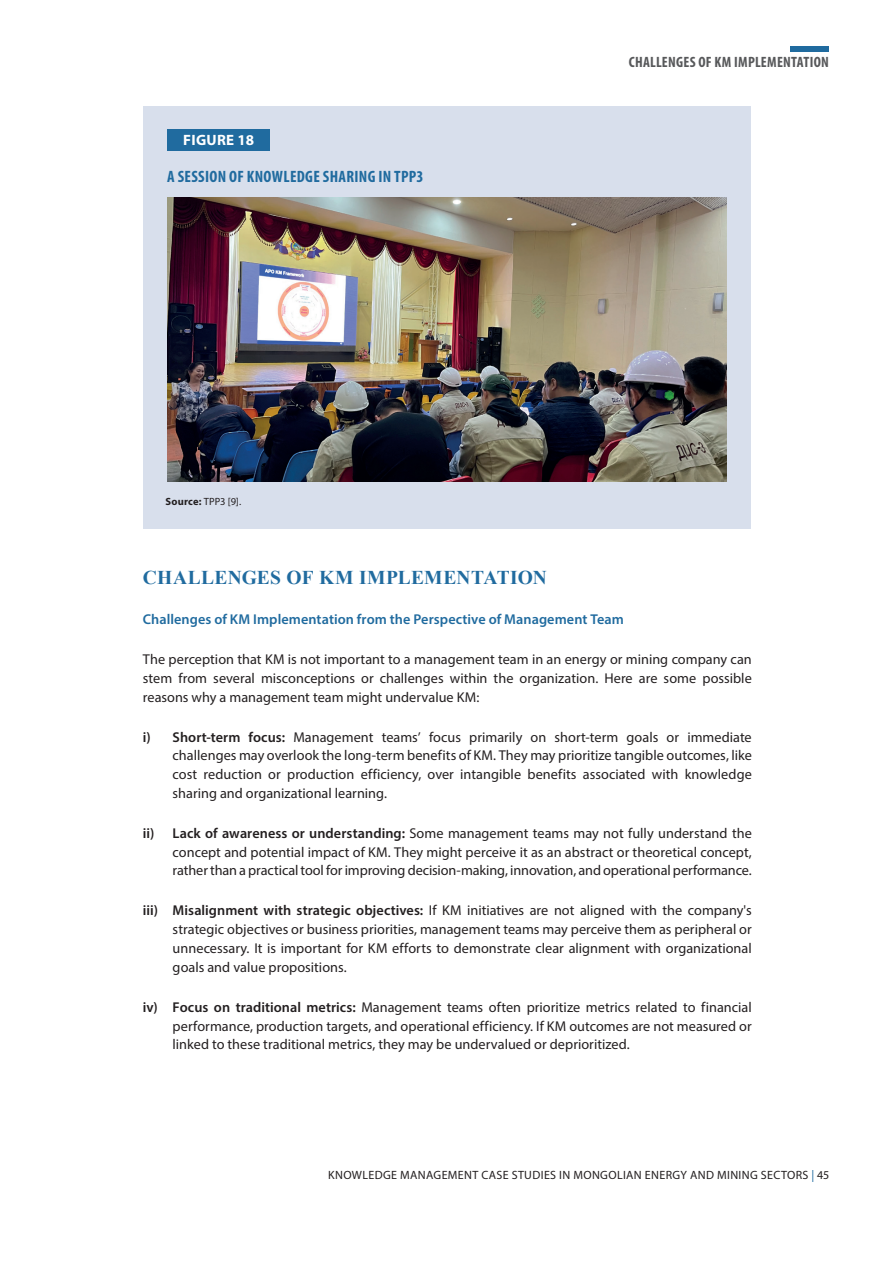
<style>
.page{position:relative;width:893px;height:1263px;background:#fff}
.page>*{position:absolute;margin:0;border:0;box-sizing:border-box;transform-origin:0 0}
.t1{font:700 19.5px "Times New Roman";letter-spacing:.015em;color:#206b9f}
.t2{font:700 condensed 16.5px "Myriad Pro";letter-spacing:.02em;color:#206b9f}
.t3{font:700 condensed 15px "Myriad Pro";letter-spacing:.02em;color:#57585a}
.t4{font:700 15px "Myriad Pro";letter-spacing:.02em;color:#fff}
.t5{font:14.25px/18.8px "Myriad Pro";color:#231f20;text-align:justify}
.t6{font:600 14.25px "Myriad Pro";letter-spacing:.005em;color:#206b9f}
.t7{font:12px "Myriad Pro";letter-spacing:.03em;color:#231f20}
.t8{font:10.5px "Myriad Pro";color:#231f20}
.s1{font-weight:700}
.s2{font-weight:600}
.s3{color:#206b9f}
</style>
<div class="page">
<div style="left:143px;top:106px;width:608px;height:423px;background:#d8dfec"></div>
<div style="left:167px;top:129px;width:103px;height:21px;background:#206b9f"></div>
<img style="left:167px;top:197px;width:559px;height:284px">
<div style="left:791px;top:47px;width:38px;height:5px;background:#206b9f"></div>
<p class="t4" style="left:183px;top:130px;width:72px">FIGURE 18</p>
<p class="t2" style="left:167px;top:166px;width:258px">A SESSION OF KNOWLEDGE SHARING IN TPP3</p>
<p class="t8" style="left:166px;top:495px;width:77px"><span class="s1">Source:</span> TPP3 [9].</p>
<p class="t3" style="left:629px;top:52px;width:202px">CHALLENGES OF KM IMPLEMENTATION</p>
<h1 class="t1" style="left:143px;top:564px;width:406px">CHALLENGES OF KM IMPLEMENTATION</h1>
<p class="t6" style="left:143px;top:610px;width:482px">Challenges of KM Implementation from the Perspective of Management Team</p>
<p class="t5" style="left:143px;top:650px;width:610px">The perception that KM is not important to a management team in an energy or mining company can stem from several misconceptions or challenges within the organization. Here are some possible reasons why a management team might undervalue KM:</p>
<p class="t5" style="left:173px;top:727px;width:581px;text-indent:-30px"><span class="s2">i) Short-term focus:</span> Management teams’ focus primarily on short-term goals or immediate challenges may overlook the long-term benefits of KM. They may prioritize tangible outcomes, like cost reduction or production efficiency, over intangible benefits associated with knowledge sharing and organizational learning.</p>
<p class="t5" style="left:173px;top:823px;width:581px;text-indent:-30px"><span class="s2">ii) Lack of awareness or understanding:</span> Some management teams may not fully understand the concept and potential impact of KM. They might perceive it as an abstract or theoretical concept, rather than a practical tool for improving decision-making, innovation, and operational performance.</p>
<p class="t5" style="left:173px;top:901px;width:581px;text-indent:-30px"><span class="s2">iii) Misalignment with strategic objectives:</span> If KM initiatives are not aligned with the company's strategic objectives or business priorities, management teams may perceive them as peripheral or unnecessary. It is important for KM efforts to demonstrate clear alignment with organizational goals and value propositions.</p>
<p class="t5" style="left:173px;top:997px;width:581px;text-indent:-30px"><span class="s2">iv) Focus on traditional metrics:</span> Management teams often prioritize metrics related to financial performance, production targets, and operational efficiency. If KM outcomes are not measured or linked to these traditional metrics, they may be undervalued or deprioritized.</p>
<p class="t7" style="left:328px;top:1168px;width:502px">KNOWLEDGE MANAGEMENT CASE STUDIES IN MONGOLIAN ENERGY AND MINING SECTORS <span class="s3">|</span> 45</p>
</div>
